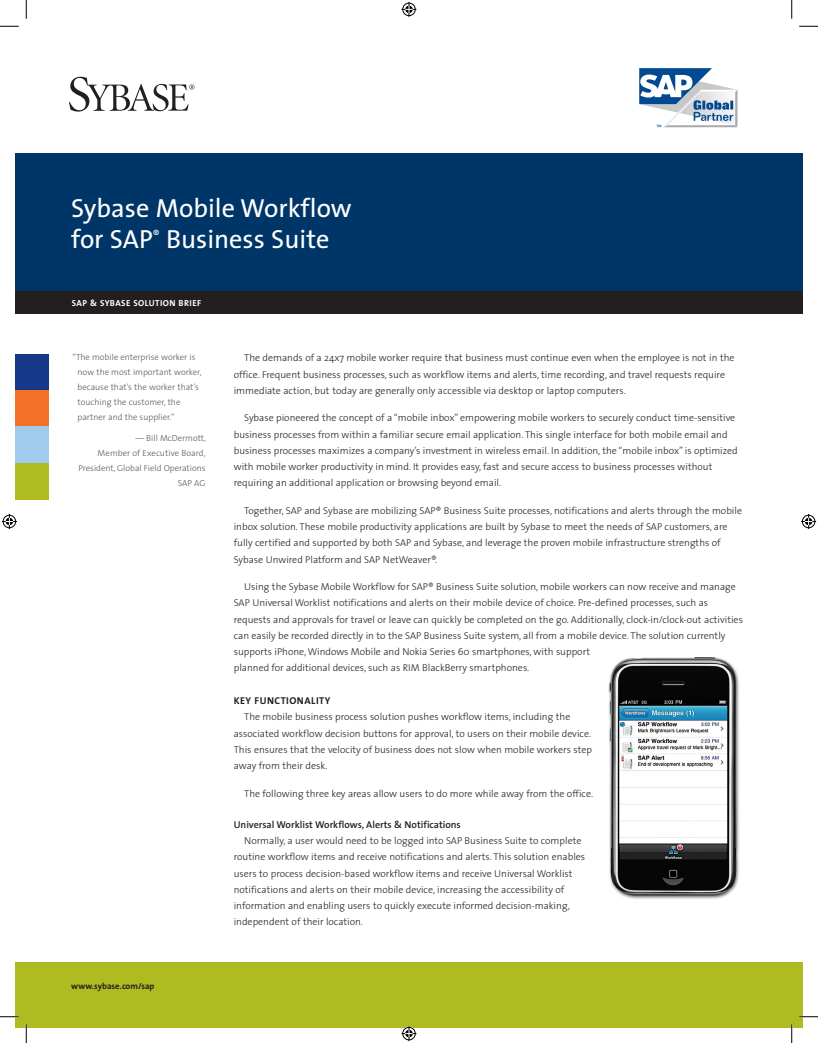
<style>
.page{position:relative;width:818px;height:1043px;background:#fff}
.page>*{position:absolute;margin:0;border:0;box-sizing:border-box;transform-origin:0 0}
.t1{font:26.25px/31.2px "The Sans";color:#fff}
.t2{font:300 10px/16.2px "The Sans";color:#231f20}
.t3{font:600 10px "The Sans";color:#231f20}
.t4{font:700 10px "The Sans";letter-spacing:.05em;color:#231f20}
.t5{font:300 8.75px/15px "The Sans";color:#57585a}
.t6{font:700 8.75px "The Sans";letter-spacing:.05em;color:#fff}
.t7{font:700 8.75px "The Sans";color:#231f20}
</style>
<div class="page">
<div style="left:15px;top:153px;width:787px;height:151px;background:#003667"></div>
<div style="left:15px;top:962px;width:787px;height:66px;background:#aebc21"></div>
<div style="left:16px;top:291px;width:786px;height:23px;background:#231f20"></div>
<svg style="left:69px;top:77px;width:125px;height:35px"></svg>
<div style="left:15px;top:354px;width:34px;height:36px;background:#153889"></div>
<div style="left:15px;top:390px;width:34px;height:37px;background:#f37126"></div>
<div style="left:15px;top:426px;width:34px;height:37px;background:#9fcbec"></div>
<div style="left:15px;top:463px;width:34px;height:36px;background:#aebc21"></div>
<img style="left:608px;top:657px;width:131px;height:242px">
<svg style="left:639px;top:68px;width:98px;height:59px"></svg>
<svg style="left:0;top:25px;width:19px;height:2px"></svg>
<svg style="left:799px;top:25px;width:19px;height:2px"></svg>
<svg style="left:0;top:1016px;width:19px;height:1px"></svg>
<svg style="left:799px;top:1015px;width:19px;height:2px"></svg>
<svg style="left:25px;top:0;width:2px;height:19px"></svg>
<svg style="left:25px;top:1024px;width:2px;height:18px"></svg>
<svg style="left:791px;top:0;width:1px;height:19px"></svg>
<svg style="left:790px;top:1024px;width:2px;height:18px"></svg>
<svg style="left:401px;top:2px;width:15px;height:15px"></svg>
<svg style="left:401px;top:1026px;width:15px;height:15px"></svg>
<svg style="left:2px;top:514px;width:15px;height:15px"></svg>
<svg style="left:801px;top:514px;width:15px;height:15px"></svg>
<h1 class="t1" style="left:71px;top:193px;width:282px">Sybase Mobile Workflow for SAP<sup>®</sup> Business Suite</h1>
<p class="t6" style="left:72px;top:297px;width:131px">SAP &amp; SYBAS E SOLUTION BRIEF</p>
<p class="t5" style="left:77px;top:350px;width:125px;text-indent:-5px">“The mobile enterprise worker is now the most important worker, because that’s the worker that’s touching the customer, the partner and the supplier.”</p>
<p class="t5" style="left:78px;top:430px;width:129px;text-align:right">— Bill McDermott,<br>Member of Executive Board,<br>President, Global Field Operations<br>SAP AG</p>
<p class="t7" style="left:71px;top:979px;width:85px">WWW.SYBASE.COM/SAP</p>
<p class="t2" style="left:234px;top:350px;width:502px;text-indent:10px">The demands of a 24x7 mobile worker require that business must continue even when the employee is not in the office. Frequent business processes, such as workflow items and alerts, time recording, and travel requests require immediate action, but today are generally only accessible via desktop or laptop computers.</p>
<p class="t2" style="left:234px;top:410px;width:505px;text-indent:10px">Sybase pioneered the concept of a “mobile inbox” empowering mobile workers to securely conduct time-sensitive business processes from within a familiar secure email application. This single interface for both mobile email and business processes maximizes a company’s investment in wireless email. In addition, the “mobile inbox” is optimized with mobile worker productivity in mind. It provides easy, fast and secure access to business processes without requiring an additional application or browsing beyond email.</p>
<p class="t2" style="left:234px;top:502px;width:509px;text-indent:10px">Together, SAP and Sybase are mobilizing SAP® Business Suite processes, notifications and alerts through the mobile inbox solution. These mobile productivity applications are built by Sybase to meet the needs of SAP customers, are fully certified and supported by both SAP and Sybase, and leverage the proven mobile infrastructure strengths of Sybase Unwired Platform and SAP NetWeaver®.</p>
<p class="t2" style="left:234px;top:578px;width:510px;text-indent:10px">Using the Sybase Mobile Workflow for SAP® Business Suite solution, mobile workers can now receive and manage SAP Universal Worklist notifications and alerts on their mobile device of choice. Pre-defined processes, such as requests and approvals for travel or leave can quickly be completed on the go. Additionally, clock-in/clock-out activities can easily be recorded directly in to the SAP Business Suite system, all from a mobile device. The solution currently supports iPhone, Windows Mobile and Nokia Series 60 smartphones, with support<br>planned for additional devices, such as RIM BlackBerry smartphones.</p>
<p class="t4" style="left:234px;top:694px;width:98px">KEY FUNCTIONALITY</p>
<p class="t2" style="left:234px;top:709px;width:360px;text-indent:10px">The mobile business process solution pushes workflow items, including the associated workflow decision buttons for approval, to users on their mobile device.<br>This ensures that the velocity of business does not slow when mobile workers step away from their desk.</p>
<p class="t2" style="left:244px;top:785px;width:350px">The following three key areas allow users to do more while away from the office.</p>
<p class="t3" style="left:234px;top:818px;width:228px">Universal Worklist Workflows, Alerts &amp; Notifications</p>
<p class="t2" style="left:234px;top:832px;width:353px;text-indent:10px">Normally, a user would need to be logged into SAP Business Suite to complete routine workflow items and receive notifications and alerts. This solution enables users to process decision-based workflow items and receive Universal Worklist notifications and alerts on their mobile device, increasing the accessibility of information and enabling users to quickly execute informed decision-making, independent of their location.</p>
</div>
